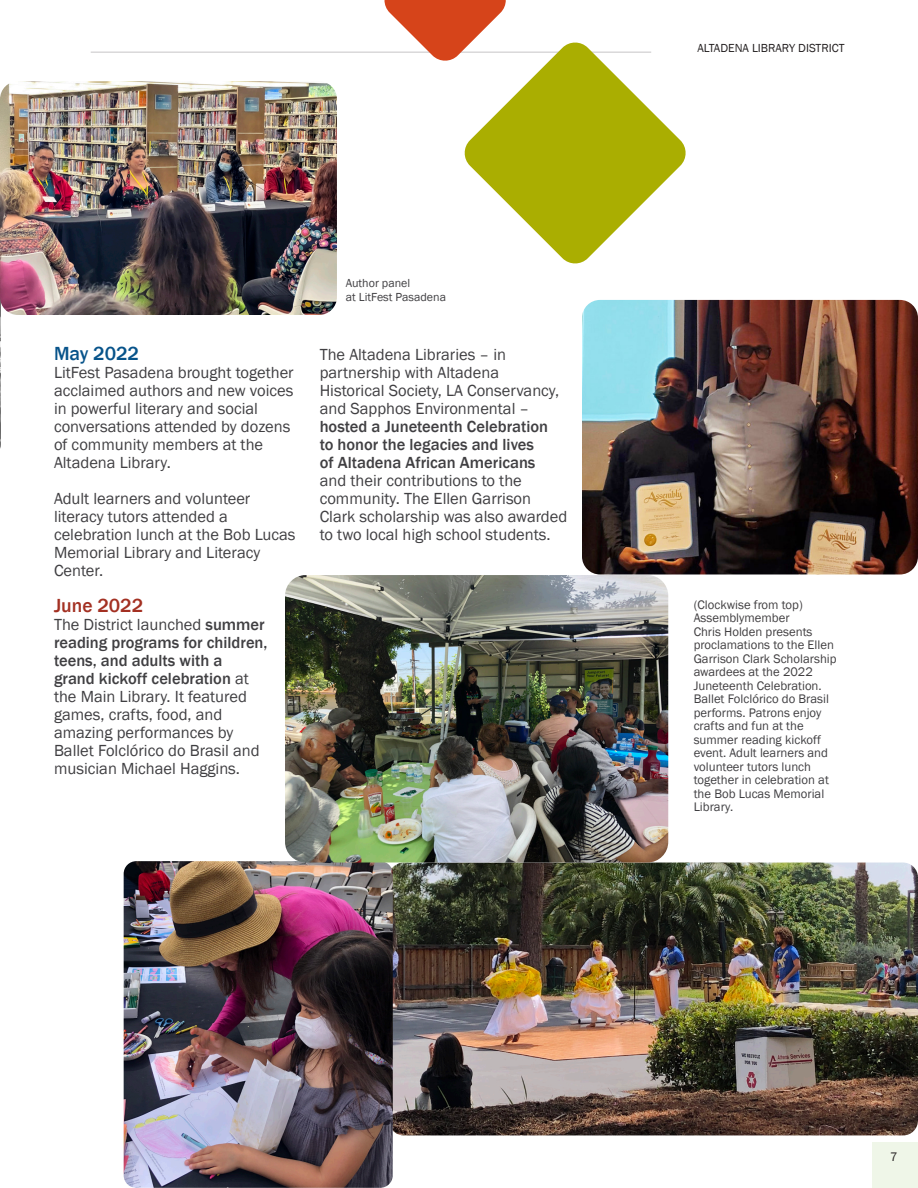
<style>
.page{position:relative;width:918px;height:1188px;background:#fff}
.page>*{position:absolute;margin:0;border:0;box-sizing:border-box;transform-origin:0 0}
.Body_Copy_left{font:500 19.5px "Franklin Gothic";color:#a33022}
.Body_Copy_left-2{font:500 19.5px "Franklin Gothic";color:#07538a}
.Body_Copy_left-3{font:16.5px/18px "Franklin Gothic";color:#403f42}
.Body_Copy_left-4{font:12.75px/13.5px "Franklin Gothic";color:#403f42}
.t1{font:12.75px "Franklin Gothic";color:#231f20}
.Body_Copy_left-5{font:12px "Franklin Gothic";color:#403f42}
.t2{font:12px "Franklin Gothic";color:#231f20}
.s1{font-weight:500}
.s2{color:#413f41}
</style>
<div class="page">
<div style="left:872px;top:1142px;width:46px;height:46px;background:#eff6e8"></div>
<hr style="left:91px;top:52px;width:560px;height:1px;background:#c6c5c6">
<svg style="left:383px;top:0;width:123px;height:61px"></svg>
<svg style="left:463px;top:41px;width:223px;height:223px;fill:#aaae01"></svg>
<img style="left:393px;top:863px;width:525px;height:272px">
<img style="left:0;top:315px;width:1px;height:134px">
<img style="left:0;top:81px;width:337px;height:234px">
<img style="left:124px;top:861px;width:269px;height:327px">
<img style="left:285px;top:575px;width:383px;height:287px">
<img style="left:582px;top:300px;width:336px;height:274px">
<p class="Body_Copy_left-2" style="left:54px;top:341px;width:87px">May 2022</p>
<p class="Body_Copy_left-3" style="left:54px;top:364px;width:241px">LitFest Pasadena brought together acclaimed authors and new voices in powerful literary and social conversations attended by dozens of community members at the<br>Altadena Library.</p>
<p class="Body_Copy_left-3" style="left:54px;top:490px;width:243px">Adult learners and volunteer literacy tutors attended a celebration lunch at the Bob Lucas<br>Memorial Library and Literacy<br>Center.</p>
<p class="Body_Copy_left" style="left:54px;top:593px;width:91px">June 2022</p>
<p class="Body_Copy_left-3" style="left:54px;top:616px;width:215px">The District launched <span class="s1">summer reading programs for children, teens, and adults with a<br>grand kickoff celebration</span> at the Main Library. It featured games, crafts, food, and amazing performances by<br>Ballet Folclórico do Brasil and musician Michael Haggins.</p>
<p class="Body_Copy_left-5" style="left:346px;top:276px;width:66px">Author panel</p>
<p class="Body_Copy_left-5" style="left:346px;top:289px;width:102px">at LitFest Pasadena</p>
<p class="Body_Copy_left-3" style="left:320px;top:346px;width:249px">The Altadena Libraries – in partnership with Altadena<br>Historical Society, LA Conservancy, and Sapphos Environmental – <span class="s1">hosted a Juneteenth Celebration<br>to honor the legacies and lives<br>of Altadena African Americans<br></span>and their contributions to the community. The Ellen Garrison<br>Clark scholarship was also awarded to two local high school students.</p>
<p class="t2" style="left:697px;top:40px;width:149px">ALTADENA LIBRARY DISTRICT</p>
<p class="Body_Copy_left-4" style="left:694px;top:598px;width:144px"><span class="s2">(Clockwise from top)<br>Assemblymember<br>Chris Holden presents proclamations to the Ellen<br>Garrison Clark Scholarship awardees at the 2022<br>Juneteenth Celebration.<br></span>Ballet Folclórico do Brasil performs. Patrons enjoy crafts and fun at the summer reading kickoff event. Adult learners and volunteer tutors lunch together in celebration at the Bob Lucas Memorial<br>Library.</p>
<p class="t1" style="left:890px;top:1149px;width:9px">7</p>
</div>
